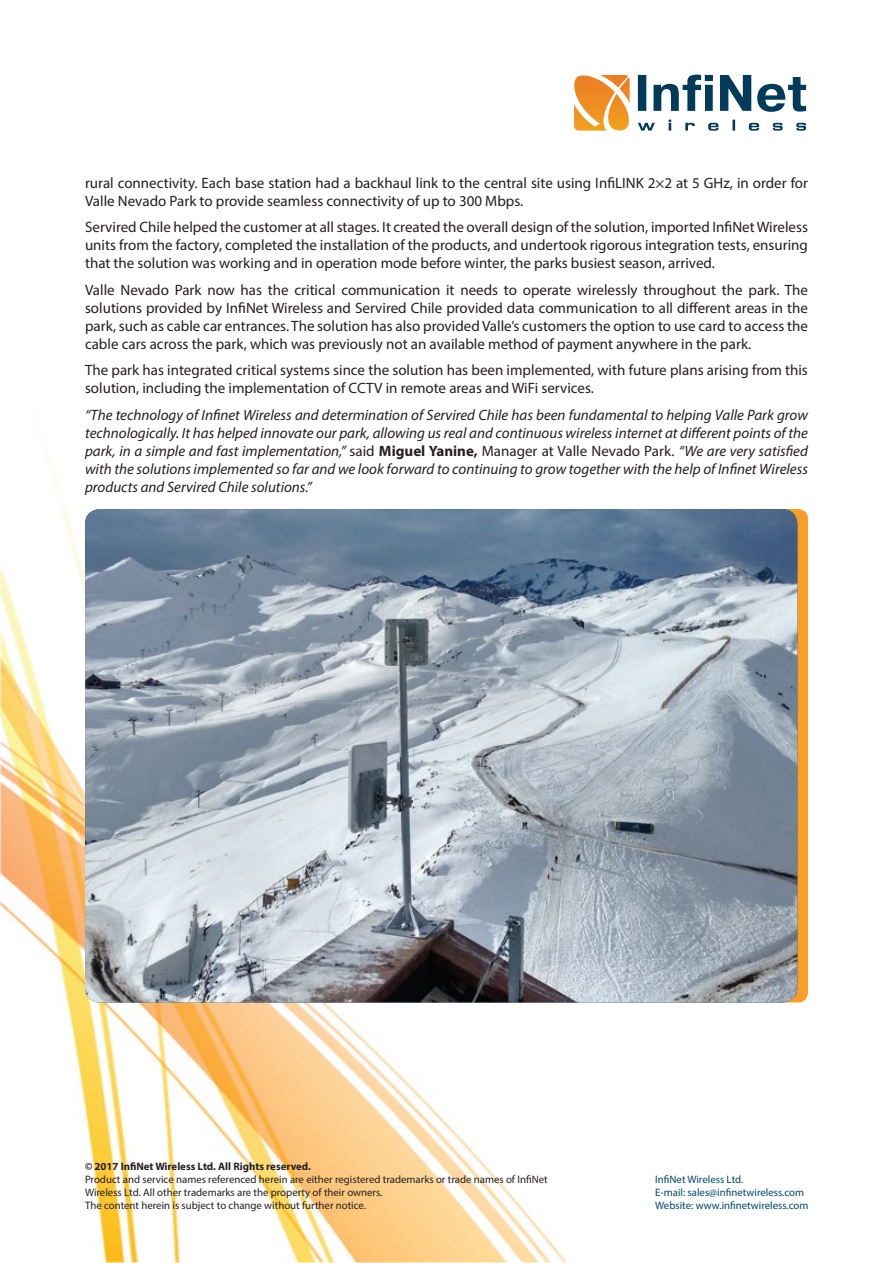
<style>
.page{position:relative;width:893px;height:1263px;background:#fff}
.page>*{position:absolute;margin:0;border:0;box-sizing:border-box;transform-origin:0 0}
.t1{font:15px/18px "Myriad Pro";color:#231f20}
.t2{font:italic 15px/18px "Myriad Pro";color:#231f20;text-align:justify}
.t3{font:10.8px/12.9px "Myriad Pro";color:#231f20}
.t4{font:10.8px/12.9px "Myriad Pro";color:#024970}
.t5{font:700 10.8px "Myriad Pro";color:#231f20}
.s1{font-style:normal}
.s2{font-weight:700;font-style:normal}
</style>
<div class="page">
<img style="left:0;top:74px;width:808px;height:1189px">
<svg style="left:571px;top:75px;width:60px;height:56px"></svg>
<svg style="left:638px;top:75px;width:168px;height:37px"></svg>
<svg style="left:638px;top:120px;width:168px;height:11px"></svg>
<div style="left:594px;top:509px;width:214px;height:493px;background:#f89e26;border-radius:10px"></div>
<img style="left:85px;top:509px;width:712px;height:493px">
<p class="t1" style="left:85px;top:173px;width:724px">rural connectivity. Each base station had a backhaul link to the central site using InfiLINK 2×2 at 5 GHz, in order for<br>Valle Nevado Park to provide seamless connectivity of up to 300 Mbps.</p>
<p class="t1" style="left:85px;top:218px;width:724px;text-align:justify">Servired Chile helped the customer at all stages. It created the overall design of the solution, imported InfiNet Wireless units from the factory, completed the installation of the products, and undertook rigorous integration tests, ensuring that the solution was working and in operation mode before winter, the parks busiest season, arrived.</p>
<p class="t1" style="left:85px;top:280px;width:724px;text-align:justify">Valle Nevado Park now has the critical communication it needs to operate wirelessly throughout the park. The solutions provided by InfiNet Wireless and Servired Chile provided data communication to all different areas in the park, such as cable car entrances. The solution has also provided Valle’s customers the option to use card to access the cable cars across the park, which was previously not an available method of payment anywhere in the park.</p>
<p class="t1" style="left:85px;top:361px;width:724px">The park has integrated critical systems since the solution has been implemented, with future plans arising from this solution, including the implementation of CCTV in remote areas and WiFi services.</p>
<p class="t2" style="left:85px;top:405px;width:724px">“The technology of Infinet Wireless and determination of Servired Chile has been fundamental to helping Valle Park grow technologically. It has helped innovate our park, allowing us real and continuous wireless internet at different points of the park, in a simple and fast implementation,” <span class="s1">said</span> <span class="s2">Miguel Yanine,</span> <span class="s1">Manager at Valle Nevado Park.</span> “We are very satisfied with the solutions implemented so far and we look forward to continuing to grow together with the help of Infinet Wireless products and Servired Chile solutions.”</p>
<p class="t5" style="left:85px;top:1159px;width:228px">© 2017 InfiNet Wireless Ltd. All Rights reserved.</p>
<p class="t3" style="left:85px;top:1173px;width:464px">Product and service names referenced herein are either registered trademarks or trade names of InfiNet<br>Wireless Ltd. All other trademarks are the property of their owners.<br>The content herein is subject to change without further notice.</p>
<p class="t4" style="left:655px;top:1173px;width:155px">InfiNet Wireless Ltd.<br>E-mail: sales@infinetwireless.com<br>Website: www.infinetwireless.com</p>
</div>
